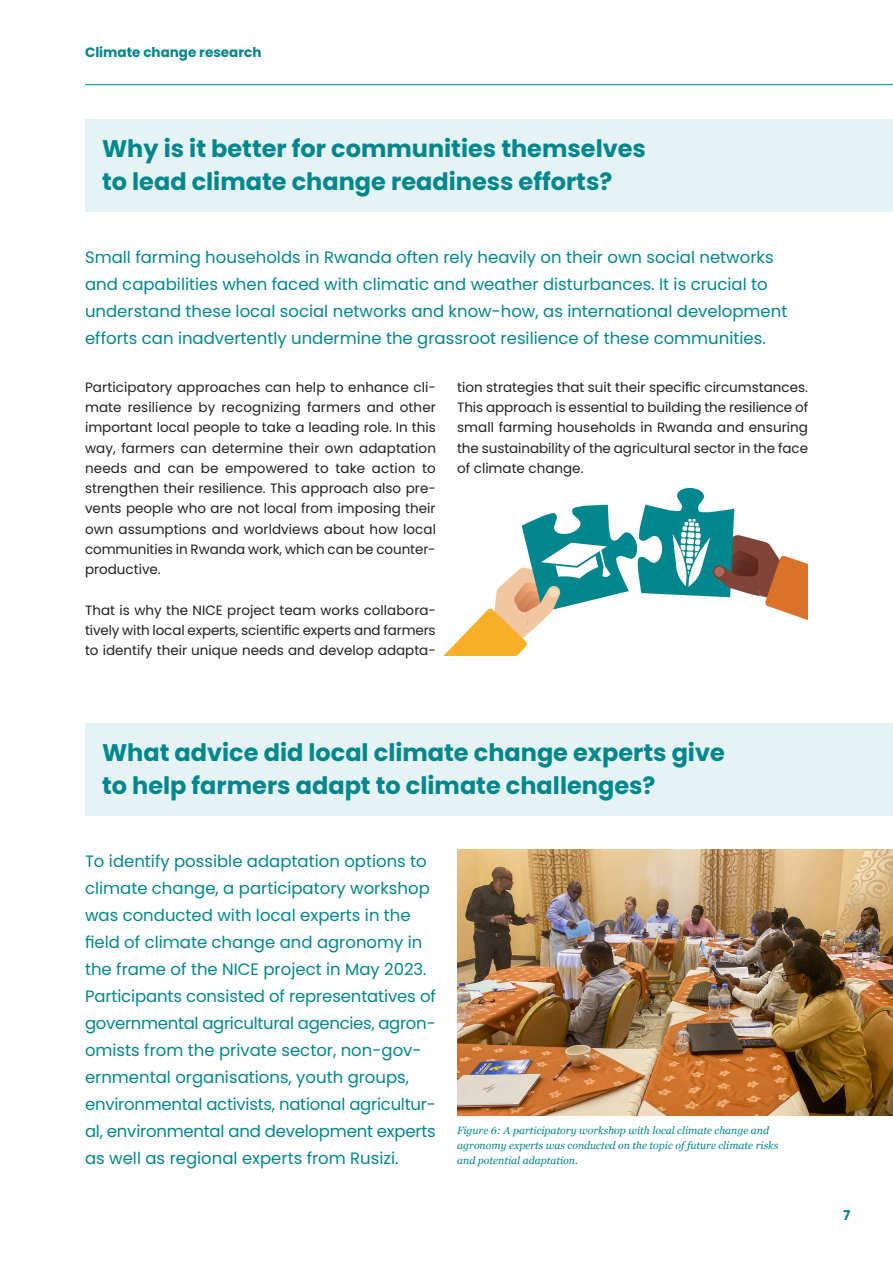
<style>
.page{position:relative;width:893px;height:1263px;background:#fff}
.page>*{position:absolute;margin:0;border:0;box-sizing:border-box;transform-origin:0 0}
.t1{font:700 24px/33px "Poppins";color:#00878e}
.t2{font:16.5px/27px "Poppins";color:#00878e}
.t3{font:13.5px/20.2px "Poppins";letter-spacing:-.005em;color:#231f20;text-align:justify}
.t4{font:700 13.5px "Poppins";color:#00878e}
.t5{font:italic 10.5px/15px "Georgia";color:#00878e}
</style>
<div class="page">
<div style="left:85px;top:119px;width:808px;height:92px;background:#e6f3f4"></div>
<div style="left:85px;top:723px;width:808px;height:92px;background:#e6f3f4"></div>
<img style="left:457px;top:849px;width:436px;height:266px">
<svg style="left:444px;top:488px;width:364px;height:167px"></svg>
<hr style="left:85px;top:84px;width:808px;height:1px;background:#00878e">
<p class="t4" style="left:85px;top:44px;width:178px">Climate change research</p>
<h1 class="t1" style="left:102px;top:132px;width:545px">Why is it better for communities themselves to lead climate change readiness efforts?</h1>
<p class="t2" style="left:85px;top:243px;width:704px">Small farming households in Rwanda often rely heavily on their own social networks and capabilities when faced with climatic and weather disturbances. It is crucial to understand these local social networks and know-how, as international development efforts can inadvertently undermine the grassroot resilience of these communities.</p>
<p class="t3" style="left:85px;top:377px;width:352px">Participatory approaches can help to enhance cli&shy;mate resilience by recognizing farmers and other important local people to take a leading role. In this way, farmers can determine their own adaptation needs and can be empowered to take action to strengthen their resilience. This approach also pre&shy;vents people who are not local from imposing their own assumptions and worldviews about how local communities in Rwanda work, which can be counter&shy;productive.</p>
<p class="t3" style="left:85px;top:600px;width:352px">That is why the NICE project team works collabora&shy;tively with local experts, scientific experts and farmers to identify their unique needs and develop adapta-</p>
<p class="t3" style="left:457px;top:377px;width:353px">tion strategies that suit their specific circumstances.<br>This approach is essential to building the resilience of small farming households in Rwanda and ensuring the sustainability of the agricultural sector in the face of climate change.</p>
<h1 class="t1" style="left:102px;top:736px;width:624px">What advice did local climate change experts give to help farmers adapt to climate challenges?</h1>
<p class="t2" style="left:85px;top:847px;width:352px">To identify possible adaptation options to climate change, a participatory workshop was conducted with local experts in the field of climate change and agronomy in the frame of the NICE project in May 2023.<br>Participants consisted of representatives of governmental agricultural agencies, agron&shy;omists from the private sector, non-gov&shy;ernmental organisations, youth groups, environmental activists, national agricultur&shy;al, environmental and development experts as well as regional experts from Rusizi.</p>
<p class="t5" style="left:457px;top:1122px;width:323px">Figure 6: A participatory workshop with local climate change and agronomy experts was conducted on the topic of future climate risks and potential adaptation.</p>
<p class="t4" style="left:843px;top:1208px;width:9px">7</p>
</div>
